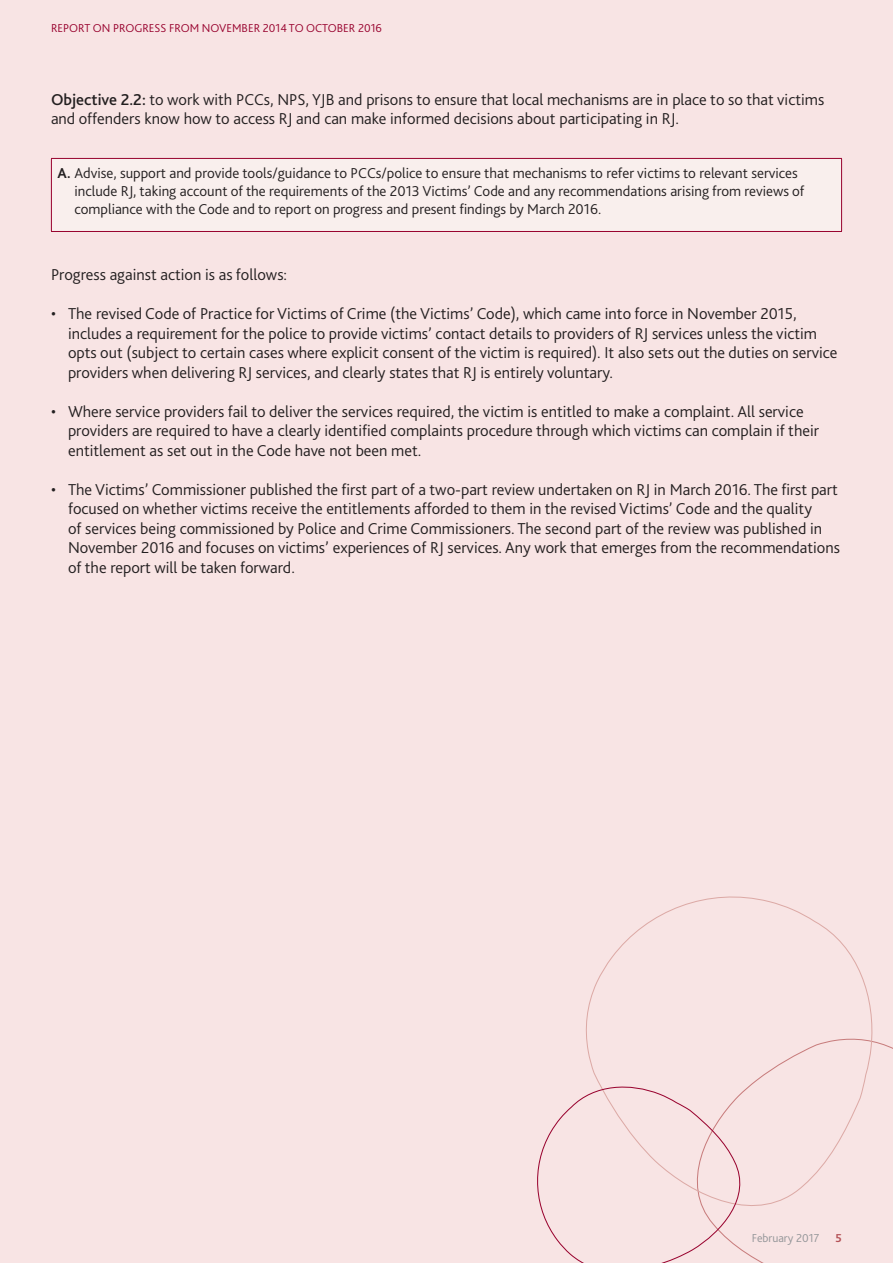
<style>
.page{position:relative;width:893px;height:1263px;background:#f8e4e4}
.page>*{position:absolute;margin:0;border:0;box-sizing:border-box;transform-origin:0 0}
.Body_text{font:300 16.5px/19.5px "Bliss 2";color:#231f20}
.t1{font:300 15px/18px "Bliss 2";color:#231f20}
.t2{font:300 12px "Bliss 2";color:#98012d}
.t3{font:300 12px "Bliss 2";color:#939598}
.t4{font:700 12px "Bliss 2";color:#b45257}
.s1{font-weight:500}
.s2{font-weight:700}
</style>
<div class="page">
<svg style="left:585px;top:896px;width:292px;height:310px"></svg>
<svg style="left:537px;top:1081px;width:215px;height:182px"></svg>
<div style="left:51px;top:158px;width:791px;height:73px;background:#f9efed"></div>
<hr style="left:51px;top:158px;width:791px;height:1px;background:#98012d">
<hr style="left:51px;top:159px;width:1px;height:72px;background:#98012d">
<hr style="left:841px;top:159px;width:1px;height:72px;background:#98012d">
<hr style="left:51px;top:231px;width:791px;height:1px;background:#98012d">
<p class="t2" style="left:51px;top:21px;width:332px">REPORT ON PROGRESS FROM NOVEMBER 2014 TO OCTOBER 2016</p>
<p class="Body_text" style="left:51px;top:89px;width:775px"><span class="s1">Objective 2.2:</span> to work with PCCs, NPS, YJB and prisons to ensure that local mechanisms are in place to so that victims and offenders know how to access RJ and can make informed decisions about participating in RJ.</p>
<p class="t1" style="left:74px;top:164px;width:732px;text-indent:-17px"><span class="s2">A.</span> Advise, support and provide tools/guidance to PCCs/police to ensure that mechanisms to refer victims to relevant services include RJ, taking account of the requirements of the 2013 Victims’ Code and any recommendations arising from reviews of compliance with the Code and to report on progress and present findings by March 2016.</p>
<p class="Body_text" style="left:51px;top:264px;width:238px">Progress against action is as follows:</p>
<p class="Body_text" style="left:68px;top:303px;width:771px;text-indent:-17px">• The revised Code of Practice for Victims of Crime (the Victims’ Code), which came into force in November 2015, includes a requirement for the police to provide victims’ contact details to providers of RJ services unless the victim opts out (subject to certain cases where explicit consent of the victim is required). It also sets out the duties on service providers when delivering RJ services, and clearly states that RJ is entirely voluntary.</p>
<p class="Body_text" style="left:68px;top:401px;width:752px;text-indent:-17px">• Where service providers fail to deliver the services required, the victim is entitled to make a complaint. All service providers are required to have a clearly identified complaints procedure through which victims can complain if their entitlement as set out in the Code have not been met.</p>
<p class="Body_text" style="left:68px;top:479px;width:773px;text-indent:-17px">• The Victims’ Commissioner published the first part of a two-part review undertaken on RJ in March 2016. The first part focused on whether victims receive the entitlements afforded to them in the revised Victims’ Code and the quality<br>of services being commissioned by Police and Crime Commissioners. The second part of the review was published in November 2016 and focuses on victims’ experiences of RJ services. Any work that emerges from the recommendations of the report will be taken forward.</p>
<p class="t3" style="left:752px;top:1230px;width:69px">February 2017</p>
<p class="t4" style="left:836px;top:1230px;width:8px">5</p>
</div>
